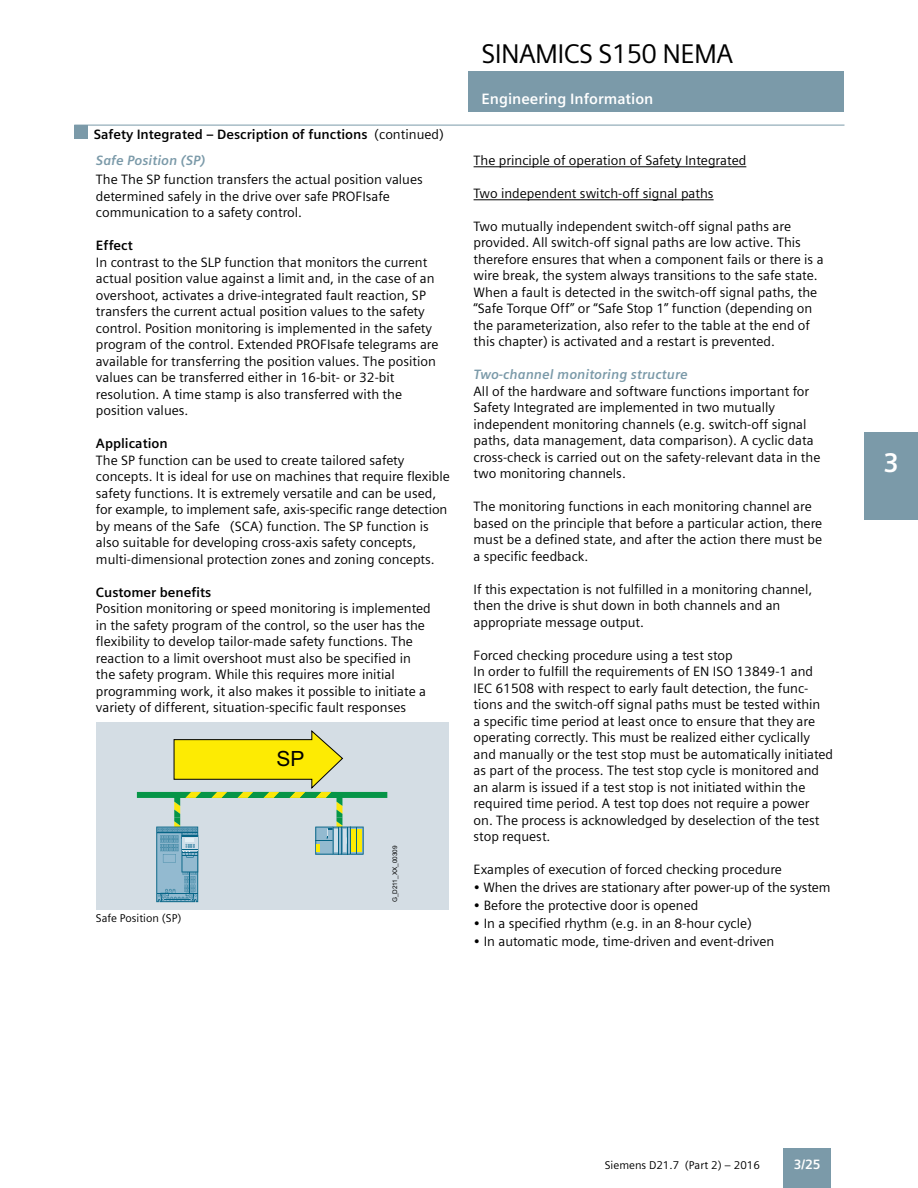
<style>
.page{position:relative;width:918px;height:1188px;background:#fff}
.page>*{position:absolute;margin:0;border:0;box-sizing:border-box;transform-origin:0 0}
.t1{font:27px "Siemens Sans";letter-spacing:-.025em;color:#000}
.t2{font:700 27px "Siemens Sans";color:#fff}
.t3{font:21px "Arial";color:#010101}
.t4{font:700 15px "Siemens Sans";color:#fff}
.t5{font:13.5px/16.5px "Siemens Sans";color:#000}
.t6{font:700 13.5px "Siemens Sans";color:#000}
.t7{font:italic 700 13.5px "Siemens Sans";color:#7b9aa9}
.t8{font:700 13.5px "Siemens Sans";color:#fff}
.t9{font:11.25px "Siemens Sans";color:#000}
.t10{font:300 11.25px "Helvetica";color:#000}
.t11{font:6.45px "Arial";color:#010101}
.s1{font-weight:400}
</style>
<div class="page">
<div style="left:468px;top:71px;width:376px;height:41px;background:#7b9aa9"></div>
<hr style="left:74px;top:125px;width:770px;height:1px;background:#7b9aa9">
<div style="left:74px;top:125px;width:14px;height:14px;background:#7b9aa9"></div>
<div style="left:864px;top:432px;width:54px;height:88px;background:#7b9aa9"></div>
<div style="left:783px;top:1148px;width:47px;height:40px;background:#7b9aa9"></div>
<div style="left:96px;top:723px;width:353px;height:187px;background:#d4dde4"></div>
<div style="left:137px;top:792px;width:250px;height:6px;background:#069547"></div>
<svg style="left:156px;top:730px;width:208px;height:172px"></svg>
<hr style="left:474px;top:166px;width:272px;height:1px;background:#000">
<hr style="left:474px;top:199px;width:240px;height:1px;background:#000">
<p class="t6" style="left:94px;top:126px;width:352px">Safety Integrated – Description of functions <span class="s1">(continued)</span></p>
<p class="t7" style="left:96px;top:152px;width:111px">Safe Position (SP)</p>
<p class="t5" style="left:96px;top:171px;width:328px">The The SP function transfers the actual position values determined safely in the drive over safe PROFIsafe communication to a safety control.</p>
<p class="t6" style="left:96px;top:238px;width:38px">Effect</p>
<p class="t5" style="left:96px;top:254px;width:344px">In contrast to the SLP function that monitors the current actual position value against a limit and, in the case of an overshoot, activates a drive-integrated fault reaction, SP transfers the current actual position values to the safety control. Position monitoring is implemented in the safety program of the control. Extended PROFIsafe telegrams are available for transferring the position values. The position values can be transferred either in 16-bit- or 32-bit resolution. A time stamp is also transferred with the position values.</p>
<p class="t6" style="left:96px;top:436px;width:73px">Application</p>
<p class="t5" style="left:96px;top:452px;width:356px">The SP function can be used to create tailored safety concepts. It is ideal for use on machines that require flexible safety functions. It is extremely versatile and can be used, for example, to implement safe, axis-specific range detection by means of the Safe (SCA) function. The SP function is also suitable for developing cross-axis safety concepts, multi-dimensional protection zones and zoning concepts.</p>
<p class="t6" style="left:96px;top:584px;width:117px">Customer benefits</p>
<p class="t5" style="left:96px;top:600px;width:336px">Position monitoring or speed monitoring is implemented in the safety program of the control, so the user has the flexibility to develop tailor-made safety functions. The reaction to a limit overshoot must also be specified in the safety program. While this requires more initial programming work, it also makes it possible to initiate a variety of different, situation-specific fault responses</p>
<p class="t9" style="left:96px;top:912px;width:87px">Safe Position (SP)</p>
<p class="t10" style="left:88px;top:915px;width:91px">Safe Position (SP)</p>
<h2 class="t3" style="left:276px;top:746px;width:30px">SP</h2>
<p class="t11" style="left:391px;top:902px;width:58px;rotate:-90deg">G_D211_XX_00309</p>
<h1 class="t1" style="left:481px;top:38px;width:253px">SINAMICS S150 NEMA</h1>
<p class="t4" style="left:481px;top:90px;width:174px">Engineering Information</p>
<p class="t5" style="left:474px;top:152px;width:274px">The principle of operation of Safety Integrated</p>
<p class="t5" style="left:474px;top:185px;width:242px">Two independent switch-off signal paths</p>
<p class="t5" style="left:474px;top:218px;width:352px">Two mutually independent switch-off signal paths are provided. All switch-off signal paths are low active. This therefore ensures that when a component fails or there is a wire break, the system always transitions to the safe state.<br>When a fault is detected in the switch-off signal paths, the “Safe Torque Off” or “Safe Stop 1” function (depending on the parameterization, also refer to the table at the end of this chapter) is activated and a restart is prevented.</p>
<p class="t7" style="left:474px;top:367px;width:216px">Two-channel monitoring structure</p>
<p class="t5" style="left:474px;top:383px;width:348px">All of the hardware and software functions important for Safety Integrated are implemented in two mutually independent monitoring channels (e.g. switch-off signal paths, data management, data comparison). A cyclic data cross-check is carried out on the safety-relevant data in the two monitoring channels.</p>
<p class="t5" style="left:474px;top:498px;width:350px">The monitoring functions in each monitoring channel are based on the principle that before a particular action, there must be a defined state, and after the action there must be a specific feedback.</p>
<p class="t5" style="left:474px;top:581px;width:340px">If this expectation is not fulfilled in a monitoring channel, then the drive is shut down in both channels and an appropriate message output.</p>
<p class="t5" style="left:474px;top:647px;width:361px">Forced checking procedure using a test stop<br>In order to fulfill the requirements of EN ISO 13849-1 and IEC 61508 with respect to early fault detection, the func&shy;tions and the switch-off signal paths must be tested within<br>a specific time period at least once to ensure that they are operating correctly. This must be realized either cyclically and manually or the test stop must be automatically initiated as part of the process. The test stop cycle is monitored and an alarm is issued if a test stop is not initiated within the required time period. A test top does not require a power<br>on. The process is acknowledged by deselection of the test stop request.</p>
<p class="t5" style="left:474px;top:861px;width:310px">Examples of execution of forced checking procedure</p>
<p class="t5" style="left:474px;top:879px;width:359px">• When the drives are stationary after power-up of the system</p>
<p class="t5" style="left:474px;top:897px;width:226px">• Before the protective door is opened</p>
<p class="t5" style="left:474px;top:915px;width:280px">• In a specified rhythm (e.g. in an 8-hour cycle)</p>
<p class="t5" style="left:474px;top:933px;width:302px">• In automatic mode, time-driven and event-driven</p>
<h1 class="t2" style="left:883px;top:447px;width:17px">3</h1>
<p class="t9" style="left:605px;top:1158px;width:157px">Siemens D21.7 (Part 2) – 2016</p>
<p class="t8" style="left:794px;top:1156px;width:28px">3/25</p>
</div>
